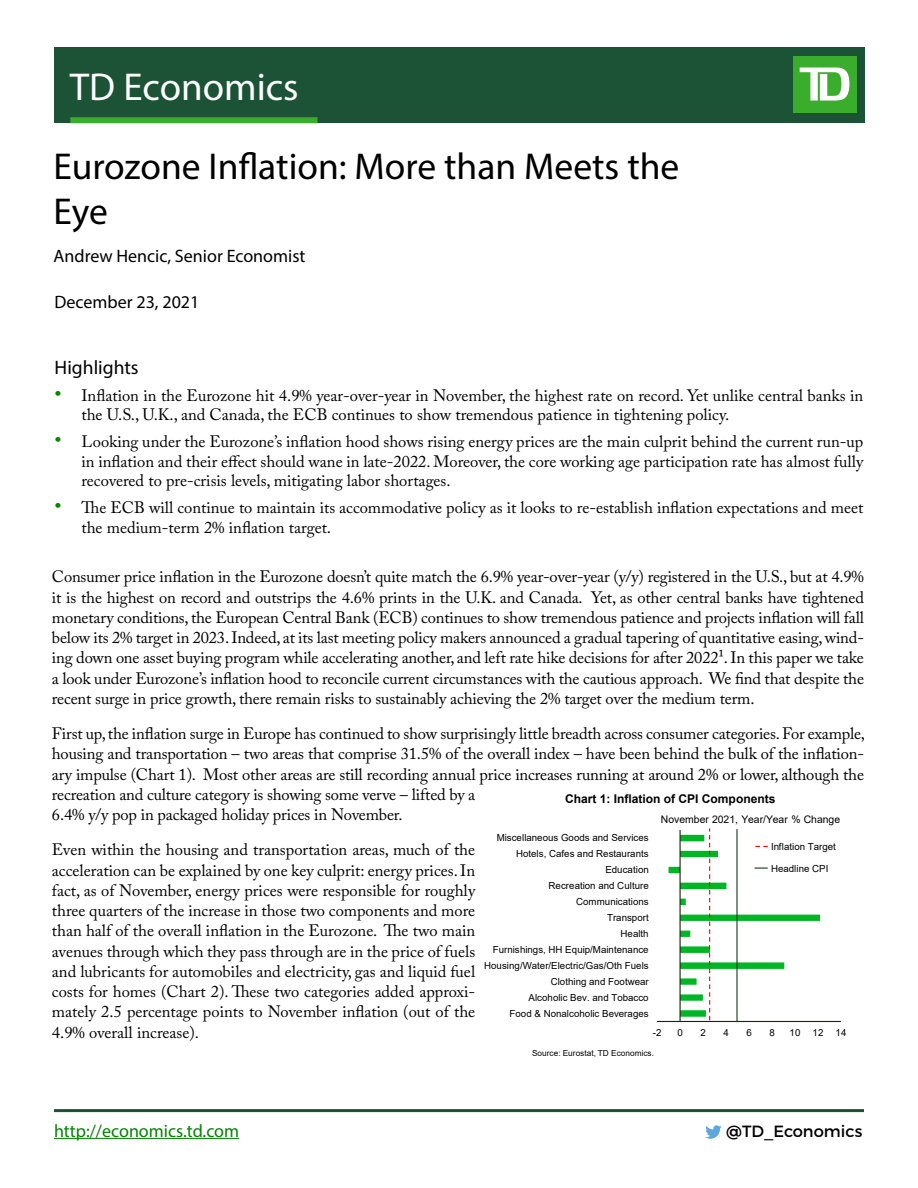
<style>
.page{position:relative;width:918px;height:1188px;background:#fff}
.page>*{position:absolute;margin:0;border:0;box-sizing:border-box;transform-origin:0 0}
.t1{font:39px "Myriad Pro";color:#fff}
.t2{font:37.5px/45px "Myriad Pro";color:#000}
.Subtitle{font:19.5px "Myriad Pro";color:#000}
.Economist_Name{font:18px "Myriad Pro";color:#000}
.t3{font:18px "Myriad Pro";color:#038203}
.Date{font:18px "Myriad Pro";color:#000}
.Paragraph{font:16.5px/20.2px "Adobe Caslon Pro";letter-spacing:-.01em;color:#000;text-align:justify}
.t4{font:16.2px "Montserrat";color:#000}
.t5{font:700 12px "Arial";color:#000}
.t6{font:10.35px "Arial";letter-spacing:-.005em;color:#000}
.t7{font:9.75px "Arial";color:#000}
.t8{font:8.25px "Arial";letter-spacing:.005em;color:#000}
.s1{font-size:21px;color:#008a00}
</style>
<div class="page">
<div style="left:54px;top:47px;width:810px;height:76px;background:#1c5336"></div>
<div style="left:793px;top:56px;width:63px;height:57px;background:#3aad2c"></div>
<svg style="left:800px;top:68px;width:49px;height:33px"></svg>
<div style="left:70px;top:117px;width:248px;height:6px;background:#3aad2c"></div>
<svg style="left:705px;top:1125px;width:17px;height:14px"></svg>
<hr style="left:54px;top:1138px;width:185px;height:1px;background:#038203">
<hr style="left:54px;top:1109px;width:810px;height:3px;background:#1c5336">
<hr style="left:657px;top:1021px;width:184px;height:1px;background:#1a230b">
<hr style="left:680px;top:830px;width:1px;height:191px;background:#1a230b">
<hr style="left:736px;top:829px;width:2px;height:192px;background:#163d22">
<svg style="left:669px;top:828px;width:151px;height:192px"></svg>
<h1 class="t1" style="left:70px;top:62px;width:230px">TD Economics</h1>
<p class="t2" style="left:54px;top:144px;width:627px">Eurozone Inflation: More than Meets the<br>Eye</p>
<p class="Economist_Name" style="left:54px;top:245px;width:253px">Andrew Hencic, Senior Economist</p>
<p class="Date" style="left:54px;top:291px;width:146px">December 23, 2021</p>
<p class="Subtitle" style="left:54px;top:355px;width:86px">Highlights</p>
<p class="Paragraph" style="left:81px;top:385px;width:783px;line-height:19.5px;text-indent:-27px"><span class="s1">•</span> Inflation in the Eurozone hit 4.9% year-over-year in November, the highest rate on record. Yet unlike central banks in the U.S., U.K., and Canada, the ECB continues to show tremendous patience in tightening policy.</p>
<p class="Paragraph" style="left:81px;top:432px;width:783px;line-height:19.5px;text-indent:-27px"><span class="s1">•</span> Looking under the Eurozone’s inflation hood shows rising energy prices are the main culprit behind the current run-up in inflation and their effect should wane in late-2022 . Moreover, the core working age participation rate has almost fully recovered to pre-crisis levels, mitigating labor shortages.</p>
<p class="Paragraph" style="left:81px;top:498px;width:783px;line-height:19.5px;text-indent:-27px"><span class="s1">•</span> The ECB will continue to maintain its accommodative policy as it looks to re-establish inflation expectations and meet the medium-term 2% inflation target.</p>
<p class="Paragraph" style="left:52px;top:567px;width:814px">Consumer price inflation in the Eurozone doesn’t quite match the 6.9% year-over-year (y/y) registered in the U.S., but at 4.9% it is the highest on record and outstrips the 4.6% prints in the U.K. and Canada. Yet, as other central banks have tightened monetary conditions, the European Central Bank (ECB) continues to show tremendous patience and projects inflation will fall below its 2% target in 2023. Indeed, at its last meeting policy makers announced a gradual tapering of quantitative easing, wind&shy;ing down one asset buying program while accelerating another, and left rate hike decisions for after 2022 1. In this paper we take a look under Eurozone’s inflation hood to reconcile current circumstances with the cautious approach. We find that despite the recent surge in price growth, there remain risks to sustainably achieving the 2% target over the medium term.</p>
<p class="Paragraph" style="left:52px;top:723px;width:815px;text-align:left">First up, the inflation surge in Europe has continued to show surprisingly little breadth across consumer categories. For example, housing and transportation – two areas that comprise 31.5% of the overall index – have been behind the bulk of the inflation&shy;ary impulse (Chart 1). Most other areas are still recording annual price increases running at around 2% or lower, although the recreation and culture category is showing some verve – lifted by a<br>6.4% y/y pop in packaged holiday prices in November.</p>
<p class="Paragraph" style="left:52px;top:840px;width:425px">Even within the housing and transportation areas, much of the acceleration can be explained by one key culprit: energy prices. In fact, as of November, energy prices were responsible for roughly three quarters of the increase in those two components and more than half of the overall inflation in the Eurozone. The two main avenues through which they pass through are in the price of fuels and lubricants for automobiles and electricity, gas and liquid fuel costs for homes (Chart 2). These two categories added approxi&shy;mately 2 .5 percentage points to November inflation (out of the 4.9% overall increase).</p>
<p class="t5" style="left:565px;top:790px;width:212px">Chart 1: Inflation of CPI Components</p>
<p class="t6" style="left:661px;top:812px;width:181px">November 2021, Year/Year % Change</p>
<p class="t7" style="left:771px;top:840px;width:66px">Inflation Target</p>
<p class="t7" style="left:771px;top:862px;width:59px">Headline CPI</p>
<p class="t7" style="left:497px;top:831px;width:154px">Miscellaneous Goods and Services</p>
<p class="t7" style="left:516px;top:847px;width:134px">Hotels, Cafes and Restaurants</p>
<p class="t7" style="left:605px;top:863px;width:45px">Education</p>
<p class="t7" style="left:549px;top:879px;width:102px">Recreation and Culture</p>
<p class="t7" style="left:576px;top:895px;width:74px">Communications</p>
<p class="t7" style="left:607px;top:911px;width:43px">Transport</p>
<p class="t7" style="left:621px;top:927px;width:30px">Health</p>
<p class="t7" style="left:493px;top:943px;width:157px">Furnishings, HH Equip/Maintenance</p>
<p class="t7" style="left:484px;top:959px;width:166px">Housing/Water/Electric/Gas/Oth Fuels</p>
<p class="t7" style="left:551px;top:975px;width:99px">Clothing and Footwear</p>
<p class="t7" style="left:529px;top:991px;width:122px">Alcoholic Bev. and Tobacco</p>
<p class="t7" style="left:510px;top:1007px;width:141px">Food &amp; Nonalcoholic Beverages</p>
<p class="t7" style="left:653px;top:1026px;width:10px">-2</p>
<p class="t7" style="left:677px;top:1026px;width:7px">0</p>
<p class="t7" style="left:700px;top:1026px;width:7px">2</p>
<p class="t7" style="left:723px;top:1026px;width:7px">4</p>
<p class="t7" style="left:746px;top:1026px;width:7px">6</p>
<p class="t7" style="left:769px;top:1026px;width:7px">8</p>
<p class="t7" style="left:790px;top:1026px;width:12px">10</p>
<p class="t7" style="left:813px;top:1026px;width:12px">12</p>
<p class="t7" style="left:836px;top:1026px;width:12px">14</p>
<p class="t8" style="left:532px;top:1047px;width:124px">Source: Eurostat, TD Economics.</p>
<p class="t3" style="left:54px;top:1119px;width:187px">http://economics.td.com</p>
<p class="t4" style="left:726px;top:1121px;width:138px">@TD_Economics</p>
</div>
